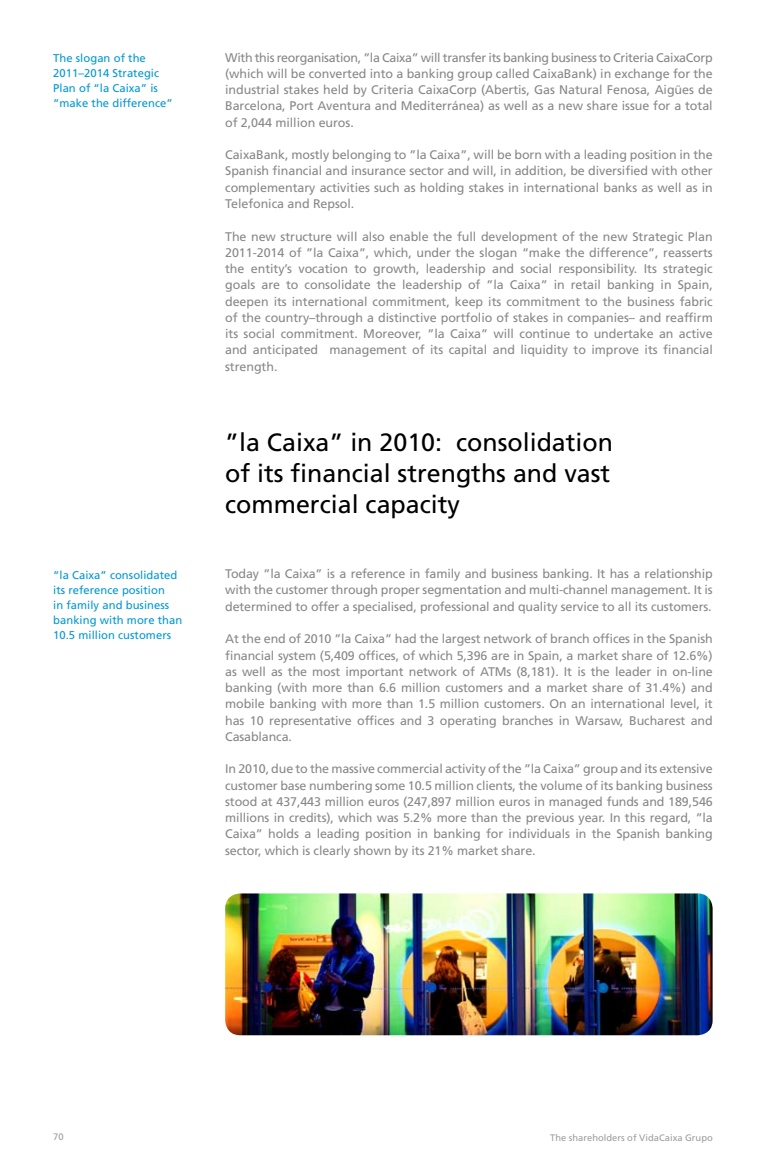
<style>
.page{position:relative;width:766px;height:1170px;background:#fff}
.page>*{position:absolute;margin:0;border:0;box-sizing:border-box;transform-origin:0 0}
.t1{font:25px/31.2px "Frutiger LT Std";color:#000;text-align:justify}
.t2{font:12.5px/16.2px "Frutiger LT Std";letter-spacing:-.01em;color:#878889;text-align:justify}
.t3{font:11.25px/15px "Frutiger LT Std";letter-spacing:.005em;color:#0098d4}
.t4{font:9.38px "Frutiger LT Std";color:#9c9d9f}
</style>
<div class="page">
<img style="left:225px;top:893px;width:487px;height:142px;border-radius:15px">
<p class="t3" style="left:53px;top:50px;width:121px">The slogan of the<br>2011–2014 Strategic<br>Plan of “la Caixa” is “make the difference”</p>
<p class="t3" style="left:53px;top:568px;width:131px">“la Caixa” consolidated its reference position<br>in family and business banking with more than<br>10.5 million customers</p>
<p class="t2" style="left:225px;top:49px;width:489px">With this reorganisation, ”la Caixa” will transfer its banking business to Criteria CaixaCorp (which will be converted into a banking group called CaixaBank) in exchange for the industrial stakes held by Criteria CaixaCorp (Abertis, Gas Natural Fenosa, Aigües de Barcelona, Port Aventura and Mediterránea) as well as a new share issue for a total of 2,044 million euros.</p>
<p class="t2" style="left:225px;top:147px;width:489px">CaixaBank, mostly belonging to ”la Caixa”, will be born with a leading position in the Spanish financial and insurance sector and will, in addition, be diversified with other complementary activities such as holding stakes in international banks as well as in Telefonica and Repsol.</p>
<p class="t2" style="left:225px;top:228px;width:489px">The new structure will also enable the full development of the new Strategic Plan 2011-2014 of ”la Caixa”, which, under the slogan “make the difference”, reasserts the entity’s vocation to growth, leadership and social responsibility. Its strategic goals are to consolidate the leadership of ”la Caixa” in retail banking in Spain, deepen its international commitment, keep its commitment to the business fabric of the country–through a distinctive portfolio of stakes in companies– and reaffirm its social commitment. Moreover, ”la Caixa” will continue to undertake an active and anticipated management of its capital and liquidity to improve its financial strength.</p>
<h1 class="t1" style="left:225px;top:426px;width:389px">”la Caixa” in 2010: consolidation of its financial strengths and vast commercial capacity</h1>
<p class="t2" style="left:225px;top:565px;width:489px">Today ”la Caixa” is a reference in family and business banking. It has a relationship with the customer through proper segmentation and multi-channel management. It is determined to offer a specialised, professional and quality service to all its customers.</p>
<p class="t2" style="left:225px;top:630px;width:489px">At the end of 2010 ”la Caixa” had the largest network of branch offices in the Spanish financial system (5,409 offices, of which 5,396 are in Spain, a market share of 12.6%) as well as the most important network of ATMs (8,181). It is the leader in on-line banking (with more than 6.6 million customers and a market share of 31.4%) and mobile banking with more than 1.5 million customers. On an international level, it has 10 representative offices and 3 operating branches in Warsaw, Bucharest and Casablanca.</p>
<p class="t2" style="left:225px;top:760px;width:489px">In 2010, due to the massive commercial activity of the ”la Caixa” group and its extensive customer base numbering some 10.5 million clients, the volume of its banking business stood at 437,443 million euros (247,897 million euros in managed funds and 189,546 millions in credits), which was 5.2% more than the previous year. In this regard, ”la Caixa” holds a leading position in banking for individuals in the Spanish banking sector, which is clearly shown by its 21% market share.</p>
<p class="t4" style="left:53px;top:1131px;width:12px">70</p>
<p class="t4" style="left:550px;top:1132px;width:164px">The shareholders of VidaCaixa Grupo</p>
</div>
